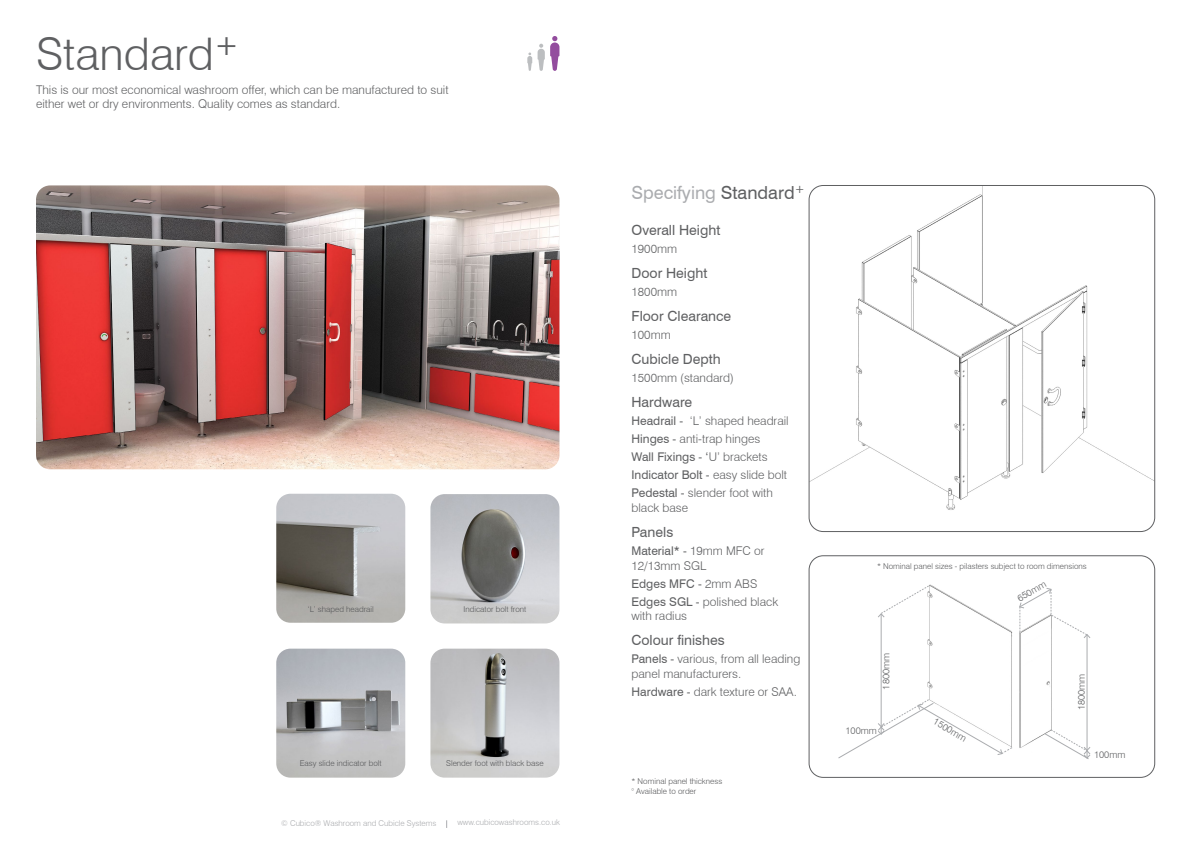
<style>
.page{position:relative;width:1191px;height:842px;background:#fff}
.page>*{position:absolute;margin:0;border:0;box-sizing:border-box;transform-origin:0 0}
.t1{font:300 45px "Swiss 721 BT";color:#5f6062}
.t2{font:18px "Swiss 721 BT";color:#aaacaf}
.t3{font:14px "Swiss 721 BT";color:#5f6062}
.t4{font:300 12px/18px "Swiss 721 BT";color:#5f6062}
.t5{font:300 9.6px "Swiss 721 BT";color:#5f6062}
.t6{font:300 8px/10px "Swiss 721 BT";color:#58595b}
.t7{font:300 8px "Swiss 721 BT";color:#aaacaf}
.s1{color:#5f6062}
.s2{font-weight:400}
</style>
<div class="page">
<img style="left:36px;top:185px;width:523px;height:284px">
<img style="left:809px;top:185px;width:345px;height:346px">
<div style="left:809px;top:185px;width:346px;height:347px;border:1px solid #5f6062;border-radius:14px"></div>
<img style="left:927px;top:584px;width:125px;height:164px">
<div style="left:809px;top:555px;width:346px;height:223px;border:1px solid #5f6062;border-radius:14px"></div>
<hr style="left:881px;top:614px;width:1px;height:113px;background:#aaacaf">
<svg style="left:878px;top:585px;width:51px;height:32px"></svg>
<hr style="left:1086px;top:635px;width:1px;height:115px;background:#aaacaf">
<svg style="left:1044px;top:729px;width:46px;height:30px"></svg>
<svg style="left:838px;top:699px;width:174px;height:60px"></svg>
<svg style="left:1019px;top:588px;width:71px;height:50px"></svg>
<img style="left:430px;top:649px;width:129px;height:129px">
<img style="left:430px;top:494px;width:129px;height:129px">
<img style="left:276px;top:494px;width:129px;height:129px">
<img style="left:276px;top:649px;width:129px;height:129px">
<svg style="left:527px;top:36px;width:32px;height:35px"></svg>
<h1 class="t1" style="left:36px;top:27px;width:205px">Standard<sup>+</sup></h1>
<p class="t4" style="left:36px;top:83px;width:414px;line-height:14px">This is our most economical washroom offer, which can be manufactured to suit either wet or dry environments. Quality comes as standard.</p>
<p class="t6" style="left:308px;top:604px;width:67px">‘L’ shaped headrail</p>
<p class="t6" style="left:463px;top:604px;width:64px">Indicator bolt front</p>
<p class="t6" style="left:300px;top:758px;width:83px">Easy slide indicator bolt</p>
<p class="t6" style="left:446px;top:758px;width:99px">Slender foot with black base</p>
<p class="t7" style="left:281px;top:818px;width:156px">© Cubico® Washroom and Cubicle Systems</p>
<p class="t7" style="left:457px;top:818px;width:104px">www.cubicowashrooms.co.uk</p>
<h2 class="t2" style="left:631px;top:182px;width:175px">Specifying <span class="s1">Standard</span><sup>+</sup></h2>
<p class="t3" style="left:631px;top:221px;width:90px">Overall Height</p>
<p class="t4" style="left:631px;top:239px;width:47px">1900mm</p>
<p class="t3" style="left:631px;top:264px;width:77px">Door Height</p>
<p class="t4" style="left:631px;top:282px;width:47px">1800mm</p>
<p class="t3" style="left:631px;top:307px;width:101px">Floor Clearance</p>
<p class="t4" style="left:631px;top:325px;width:41px">100mm</p>
<p class="t3" style="left:631px;top:350px;width:91px">Cubicle Depth</p>
<p class="t4" style="left:631px;top:368px;width:104px">1500mm (standard)</p>
<p class="t3" style="left:631px;top:393px;width:62px">Hardware</p>
<p class="t4" style="left:631px;top:411px;width:159px"><span class="s2">Headrail -</span> ‘L’ shaped headrail<br><span class="s2">Hinges -</span> anti-trap hinges<br><span class="s2">Wall Fixings - ‘</span>U’ brackets<br><span class="s2">Indicator Bolt -</span> easy slide bolt<br><span class="s2">Pedestal -</span> slender foot with</p>
<p class="t4" style="left:631px;top:498px;width:58px">black base</p>
<p class="t3" style="left:631px;top:523px;width:43px">Panels</p>
<p class="t4" style="left:631px;top:543px;width:135px;line-height:15px"><span class="s2">Material* -</span> 19mm MFC or<br>12/13mm SGL</p>
<p class="t4" style="left:631px;top:574px;width:148px"><span class="s2">Edges MFC -</span> 2mm ABS<br><span class="s2">Edges SGL -</span> polished black</p>
<p class="t4" style="left:631px;top:607px;width:57px">with radius</p>
<p class="t3" style="left:631px;top:632px;width:95px">Colour finishes</p>
<p class="t4" style="left:631px;top:651px;width:170px;line-height:15px"><span class="s2">Panels -</span> various, from all leading panel manufacturers.</p>
<p class="t4" style="left:631px;top:683px;width:167px"><span class="s2">Hardware -</span> dark texture or SAA.</p>
<p class="t6" style="left:631px;top:776px;width:92px">* Nominal panel thickness ° Available to order</p>
<p class="t6" style="left:877px;top:561px;width:211px">* Nominal panel sizes - pilasters subject to room dimensions</p>
<p class="t5" style="left:1015px;top:593px;width:33px;rotate:-29deg">650mm</p>
<p class="t5" style="left:880px;top:689px;width:38px;rotate:-90deg">1800mm</p>
<p class="t5" style="left:845px;top:725px;width:33px">100mm</p>
<p class="t5" style="left:937px;top:715px;width:38px;rotate:30deg">1500mm</p>
<p class="t5" style="left:1075px;top:710px;width:38px;rotate:-90deg">1800mm</p>
<p class="t5" style="left:1094px;top:749px;width:33px">100mm</p>
</div>
